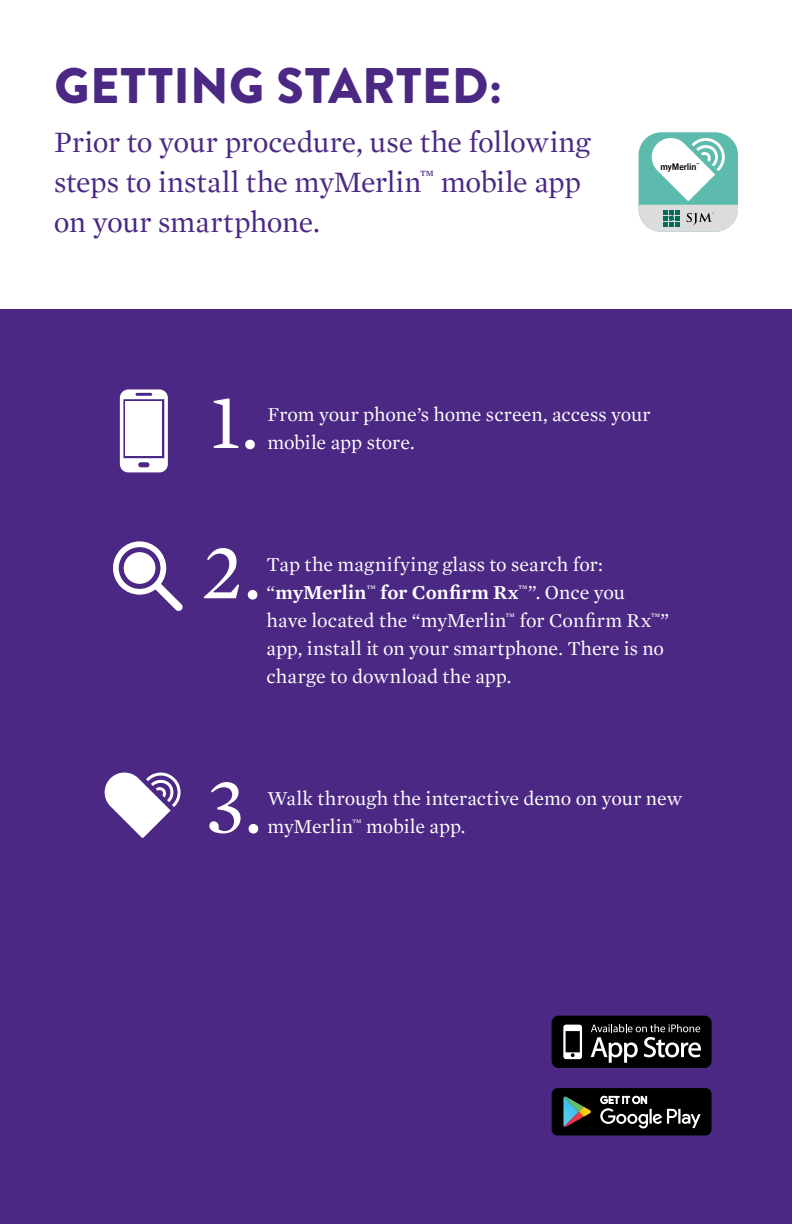
<style>
.page{position:relative;width:792px;height:1224px;background:#fff}
.page>*{position:absolute;margin:0;border:0;box-sizing:border-box;transform-origin:0 0}
.t1{font:80px "Mercury Text G1";color:#fff}
.t2{font:900 50px "Brandon Grotesque";letter-spacing:.015em;color:#4b2884}
.t3{font:30px/40px "Mercury Text G1";letter-spacing:-.01em;color:#4b2884}
.t4{font:20px/28px "Mercury Text G1";color:#fff}
.t5{font:9.2px "Trade Gothic LT Std Bd 2";letter-spacing:-.015em;color:#000}
.t6{font:2.8px "Trade Gothic LT Std Bd 2";color:#000}
.s1{font-weight:600}
</style>
<div class="page">
<div style="left:0;top:310px;width:792px;height:914px;background:#4b2884"></div>
<div style="left:639px;top:132px;width:99px;height:100px;background:#5dbbad;border-radius:23px"></div>
<svg style="left:639px;top:138px;width:99px;height:94px"></svg>
<svg style="left:113px;top:541px;width:70px;height:70px"></svg>
<div style="left:124px;top:552px;width:31px;height:32px;background:#fff;border-radius:50%"></div>
<svg style="left:120px;top:389px;width:48px;height:83px"></svg>
<div style="left:126px;top:401px;width:36px;height:55px;background:#fff"></div>
<svg style="left:105px;top:773px;width:76px;height:65px"></svg>
<svg style="left:551px;top:1088px;width:161px;height:48px"></svg>
<div style="left:552px;top:1088px;width:160px;height:47px;background:#000;border-radius:6px"></div>
<svg style="left:600px;top:1096px;width:101px;height:32px"></svg>
<svg style="left:563px;top:1097px;width:28px;height:30px"></svg>
<div style="left:552px;top:1016px;width:160px;height:52px;background:#000;border-radius:7px"></div>
<svg style="left:563px;top:1025px;width:19px;height:34px"></svg>
<svg style="left:591px;top:1024px;width:110px;height:39px"></svg>
<h2 class="t2" style="left:54px;top:50px;width:449px">GETTING STARTED:</h2>
<h3 class="t3" style="left:54px;top:122px;width:538px">Prior to your procedure, use the following steps to install the myMerlin<sup>™</sup> mobile app on your smartphone.</h3>
<p class="t5" style="left:660px;top:161px;width:38px">myMerlin</p>
<p class="t6" style="left:697px;top:162px;width:4px">™</p>
<h1 class="t1" style="left:210px;top:374px;width:51px">1.</h1>
<p class="t4" style="left:267px;top:401px;width:385px">From your phone’s home screen, access your</p>
<p class="t4" style="left:267px;top:429px;width:149px">mobile app store.</p>
<h1 class="t1" style="left:202px;top:525px;width:62px">2.</h1>
<p class="t4" style="left:267px;top:551px;width:404px">Tap the magnifying glass to search for: “<span class="s1">myMerlin</span><sup>™</sup> <span class="s1">for Confirm Rx</span><sup>™</sup>”. Once you have located the “myMerlin<sup>™</sup> for Confirm Rx<sup>™</sup>” app, install it on your smartphone. There is no charge to download the app.</p>
<h1 class="t1" style="left:206px;top:759px;width:58px">3.</h1>
<p class="t4" style="left:267px;top:785px;width:417px">Walk through the interactive demo on your new myMerlin<sup>™</sup> mobile app.</p>
</div>
